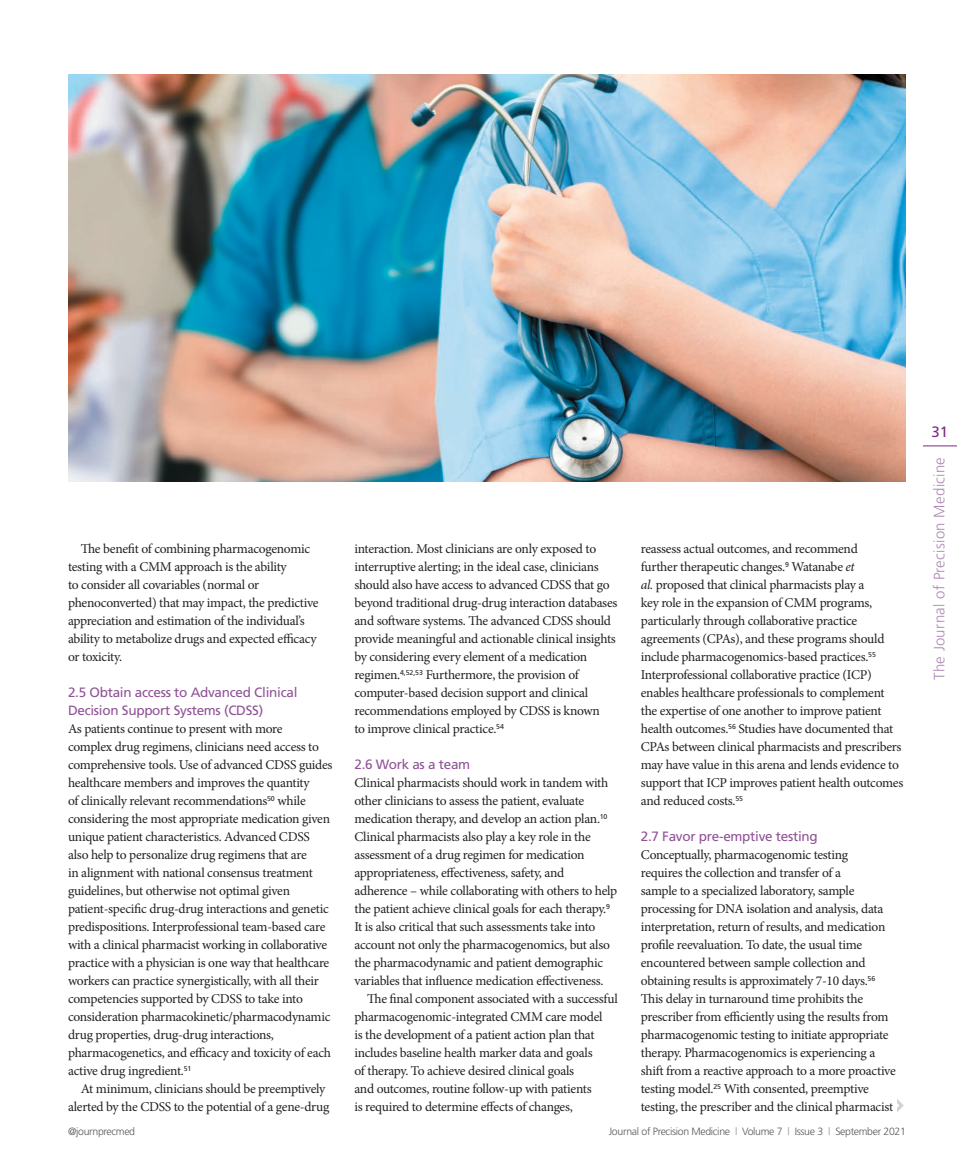
<style>
.page{position:relative;width:974px;height:1174px;background:#fff}
.page>*{position:absolute;margin:0;border:0;box-sizing:border-box;transform-origin:0 0}
.t1{font:300 15px "Frutiger";letter-spacing:.02em;color:#af88b5}
.t2{font:15px "Frutiger";color:#7c2b83}
.t3{font:13.5px/18px "Minion Pro";letter-spacing:-.02em;color:#231f20}
.t4{font:13.5px/18px "Frutiger";letter-spacing:-.02em;color:#8f5296}
.t5{font:300 10.5px "Frutiger";letter-spacing:-.03em;color:#57585a}
.s1{font-style:italic}
.s2{color:#939598}
</style>
<div class="page">
<hr style="left:923px;top:445px;width:34px;height:1px;background:#7c2b83">
<img style="left:68px;top:74px;width:838px;height:407px">
<svg style="left:897px;top:1099px;width:7px;height:13px"></svg>
<p class="t3" style="left:68px;top:540px;width:252px;text-indent:13px">The benefit of combining pharmacogenomic testing with a CMM approach is the ability<br>to consider all covariables (normal or phenoconverted) that may impact, the predictive appreciation and estimation of the individual’s ability to metabolize drugs and expected efficacy or toxicity.</p>
<p class="t4" style="left:68px;top:683px;width:231px">2.5 Obtain access to Advanced Clinical<br>Decision Support Systems (CDSS)</p>
<p class="t3" style="left:68px;top:720px;width:266px">As patients continue to present with more<br>complex drug regimens, clinicians need access to comprehensive tools. Use of advanced CDSS guides healthcare members and improves the quantity<br>of clinically relevant recommendations<sup>50</sup> while considering the most appropriate medication given unique patient characteristics. Advanced CDSS also help to personalize drug regimens that are<br>in alignment with national consensus treatment guidelines, but otherwise not optimal given patient-specific drug-drug interactions and genetic predispositions. Interprofessional team-based care with a clinical pharmacist working in collaborative practice with a physician is one way that healthcare workers can practice synergistically, with all their competencies supported by CDSS to take into consideration pharmacokinetic/pharmacodynamic drug properties, drug-drug interactions, pharmacogenetics, and efficacy and toxicity of each active drug ingredient.<sup>51</sup></p>
<p class="t3" style="left:68px;top:1080px;width:263px;text-align:right">At minimum, clinicians should be preemptively alerted by the CDSS to the potential of a gene-drug</p>
<p class="t3" style="left:354px;top:540px;width:265px">interaction. Most clinicians are only exposed to interruptive alerting; in the ideal case, clinicians should also have access to advanced CDSS that go beyond traditional drug-drug interaction databases and software systems. The advanced CDSS should provide meaningful and actionable clinical insights by considering every element of a medication regimen.<sup>4,52,53</sup> Furthermore, the provision of computer-based decision support and clinical recommendations employed by CDSS is known<br>to improve clinical practice.<sup>54</sup></p>
<p class="t4" style="left:354px;top:755px;width:117px">2.6 Work as a team</p>
<p class="t3" style="left:354px;top:774px;width:264px">Clinical pharmacists should work in tandem with other clinicians to assess the patient, evaluate medication therapy, and develop an action plan.<sup>10<br></sup>Clinical pharmacists also play a key role in the assessment of a drug regimen for medication appropriateness, effectiveness, safety, and adherence – while collaborating with others to help the patient achieve clinical goals for each therapy.<sup>9<br></sup>It is also critical that such assessments take into account not only the pharmacogenomics, but also the pharmacodynamic and patient demographic variables that influence medication effectiveness.</p>
<p class="t3" style="left:354px;top:990px;width:265px;text-indent:13px">The final component associated with a successful pharmacogenomic-integrated CMM care model<br>is the development of a patient action plan that includes baseline health marker data and goals<br>of therapy. To achieve desired clinical goals<br>and outcomes, routine follow-up with patients<br>is required to determine effects of changes,</p>
<p class="t3" style="left:641px;top:540px;width:264px">reassess actual outcomes, and recommend<br>further therapeutic changes.<sup>9</sup> Watanabe <span class="s1">et<br>al.</span> proposed that clinical pharmacists play a<br>key role in the expansion of CMM programs, particularly through collaborative practice agreements (CPAs), and these programs should include pharmacogenomics-based practices.<sup>55<br></sup>Interprofessional collaborative practice (ICP) enables healthcare professionals to complement the expertise of one another to improve patient health outcomes.<sup>56</sup> Studies have documented that CPAs between clinical pharmacists and prescribers may have value in this arena and lends evidence to support that ICP improves patient health outcomes and reduced costs.<sup>55</sup></p>
<p class="t4" style="left:641px;top:827px;width:178px">2.7 Favor pre-emptive testing</p>
<p class="t3" style="left:641px;top:846px;width:257px">Conceptually, pharmacogenomic testing<br>requires the collection and transfer of a<br>sample to a specialized laboratory, sample processing for DNA isolation and analysis, data interpretation, return of results, and medication profile reevaluation. To date, the usual time encountered between sample collection and obtaining results is approximately 7-10 days.<sup>56<br></sup>This delay in turnaround time prohibits the prescriber from efficiently using the results from pharmacogenomic testing to initiate appropriate therapy. Pharmacogenomics is experiencing a shift from a reactive approach to a more proactive testing model.<sup>25</sup> With consented, preemptive testing, the prescriber and the clinical pharmacist</p>
<p class="t5" style="left:68px;top:1125px;width:69px">@journprecmed</p>
<p class="t5" style="left:609px;top:1125px;width:299px">Journal of Precision Medicine <span class="s2">|</span> Volume 7 <span class="s2">|</span> Issue 3 <span class="s2">|</span> September 2021</p>
<p class="t2" style="left:931px;top:423px;width:18px">31</p>
<p class="t1" style="left:930px;top:680px;width:224px;rotate:-90deg">The Journal of Precision Medicine</p>
</div>
